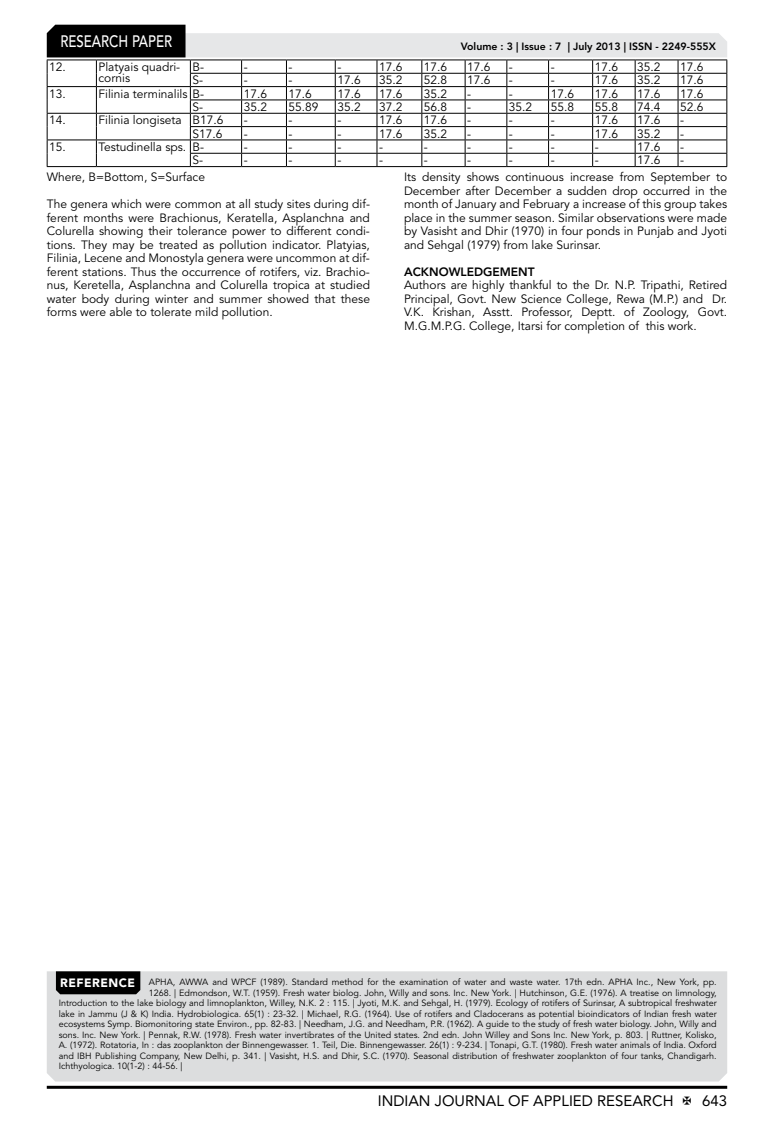
<style>
.page{position:relative;width:774px;height:1136px;background:#fff}
.page>*{position:absolute;margin:0;border:0;box-sizing:border-box;transform-origin:0 0}
.t1{font:500 16.5px "Avenir LT Std";color:#fff;scale:.8 1}
.t2{font:15px "Avenir LT Std";color:#000}
.t3{font:12px/13.5px "Avenir LT Std";color:#000;text-align:justify}
.t4{font:800 12px "Avenir LT Std";color:#000}
.t5{font:800 10.5px "Avenir LT Std";color:#000}
.t6{font:9px "Avenir LT Std";color:#000}
.s1{font-weight:900;font-size:12px;color:#fff}
</style>
<div class="page">
<hr style="left:47px;top:1085px;width:680px;height:3px;background:#000">
<svg style="left:47px;top:25px;width:680px;height:141px"></svg>
<hr style="left:47px;top:166px;width:49px;height:1px;background:#000">
<hr style="left:96px;top:166px;width:94px;height:1px;background:#000">
<hr style="left:190px;top:166px;width:52px;height:1px;background:#000">
<hr style="left:242px;top:166px;width:44px;height:1px;background:#000">
<hr style="left:286px;top:166px;width:49px;height:1px;background:#000">
<hr style="left:335px;top:166px;width:42px;height:1px;background:#000">
<hr style="left:377px;top:166px;width:45px;height:1px;background:#000">
<hr style="left:422px;top:166px;width:43px;height:1px;background:#000">
<hr style="left:465px;top:166px;width:42px;height:1px;background:#000">
<hr style="left:507px;top:166px;width:41px;height:1px;background:#000">
<hr style="left:548px;top:166px;width:45px;height:1px;background:#000">
<hr style="left:593px;top:166px;width:42px;height:1px;background:#000">
<hr style="left:635px;top:166px;width:43px;height:1px;background:#000">
<hr style="left:678px;top:166px;width:49px;height:1px;background:#000">
<div style="left:47px;top:971px;width:680px;height:110px;background:#dcddde"></div>
<div style="left:56px;top:971px;width:84px;height:23px;background:#000"></div>
<h1 class="t1" style="left:60px;top:32px;width:139px">RESEARCH PAPER</h1>
<p class="t5" style="left:461px;top:41px;width:257px">Volume : 3 | Issue : 7 | July 2013 | ISSN - 2249-555X</p>
<p class="t3" style="left:49px;top:61px;width:18px">12.</p>
<p class="t3" style="left:99px;top:62px;width:83px;line-height:10.5px">Platyais quadri&shy;cornis</p>
<p class="t3" style="left:192px;top:61px;width:13px">B-</p>
<p class="t3" style="left:244px;top:61px;width:5px">-</p>
<p class="t3" style="left:289px;top:61px;width:5px">-</p>
<p class="t3" style="left:337px;top:61px;width:5px">-</p>
<p class="t3" style="left:379px;top:61px;width:25px">17.6</p>
<p class="t3" style="left:424px;top:61px;width:25px">17.6</p>
<p class="t3" style="left:467px;top:61px;width:25px">17.6</p>
<p class="t3" style="left:509px;top:61px;width:5px">-</p>
<p class="t3" style="left:551px;top:61px;width:5px">-</p>
<p class="t3" style="left:595px;top:61px;width:25px">17.6</p>
<p class="t3" style="left:637px;top:61px;width:25px">35.2</p>
<p class="t3" style="left:680px;top:61px;width:25px">17.6</p>
<p class="t3" style="left:192px;top:74px;width:12px">S-</p>
<p class="t3" style="left:244px;top:74px;width:5px">-</p>
<p class="t3" style="left:289px;top:74px;width:5px">-</p>
<p class="t3" style="left:337px;top:74px;width:25px">17.6</p>
<p class="t3" style="left:379px;top:74px;width:25px">35.2</p>
<p class="t3" style="left:424px;top:74px;width:25px">52.8</p>
<p class="t3" style="left:467px;top:74px;width:25px">17.6</p>
<p class="t3" style="left:509px;top:74px;width:5px">-</p>
<p class="t3" style="left:551px;top:74px;width:5px">-</p>
<p class="t3" style="left:595px;top:74px;width:25px">17.6</p>
<p class="t3" style="left:637px;top:74px;width:25px">35.2</p>
<p class="t3" style="left:680px;top:74px;width:25px">17.6</p>
<p class="t3" style="left:49px;top:87px;width:18px">13.</p>
<p class="t3" style="left:99px;top:87px;width:107px">Filinia terminalils B-</p>
<p class="t3" style="left:244px;top:87px;width:25px">17.6</p>
<p class="t3" style="left:289px;top:87px;width:25px">17.6</p>
<p class="t3" style="left:337px;top:87px;width:25px">17.6</p>
<p class="t3" style="left:379px;top:87px;width:25px">17.6</p>
<p class="t3" style="left:424px;top:87px;width:25px">35.2</p>
<p class="t3" style="left:467px;top:87px;width:5px">-</p>
<p class="t3" style="left:509px;top:87px;width:5px">-</p>
<p class="t3" style="left:551px;top:87px;width:25px">17.6</p>
<p class="t3" style="left:595px;top:87px;width:25px">17.6</p>
<p class="t3" style="left:637px;top:87px;width:25px">17.6</p>
<p class="t3" style="left:680px;top:87px;width:25px">17.6</p>
<p class="t3" style="left:192px;top:101px;width:12px">S-</p>
<p class="t3" style="left:244px;top:101px;width:25px">35.2</p>
<p class="t3" style="left:289px;top:101px;width:32px">55.89</p>
<p class="t3" style="left:337px;top:101px;width:25px">35.2</p>
<p class="t3" style="left:379px;top:101px;width:25px">37.2</p>
<p class="t3" style="left:424px;top:101px;width:25px">56.8</p>
<p class="t3" style="left:467px;top:101px;width:5px">-</p>
<p class="t3" style="left:509px;top:101px;width:25px">35.2</p>
<p class="t3" style="left:551px;top:101px;width:25px">55.8</p>
<p class="t3" style="left:595px;top:101px;width:25px">55.8</p>
<p class="t3" style="left:637px;top:101px;width:25px">74.4</p>
<p class="t3" style="left:680px;top:101px;width:25px">52.6</p>
<p class="t3" style="left:49px;top:114px;width:18px">14.</p>
<p class="t3" style="left:99px;top:114px;width:126px">Filinia longiseta B17.6</p>
<p class="t3" style="left:244px;top:114px;width:5px">-</p>
<p class="t3" style="left:289px;top:114px;width:5px">-</p>
<p class="t3" style="left:337px;top:114px;width:5px">-</p>
<p class="t3" style="left:379px;top:114px;width:25px">17.6</p>
<p class="t3" style="left:424px;top:114px;width:25px">17.6</p>
<p class="t3" style="left:467px;top:114px;width:5px">-</p>
<p class="t3" style="left:509px;top:114px;width:5px">-</p>
<p class="t3" style="left:551px;top:114px;width:5px">-</p>
<p class="t3" style="left:595px;top:114px;width:25px">17.6</p>
<p class="t3" style="left:637px;top:114px;width:25px">17.6</p>
<p class="t3" style="left:680px;top:114px;width:5px">-</p>
<p class="t3" style="left:192px;top:127px;width:32px">S17.6</p>
<p class="t3" style="left:244px;top:127px;width:5px">-</p>
<p class="t3" style="left:289px;top:127px;width:5px">-</p>
<p class="t3" style="left:337px;top:127px;width:5px">-</p>
<p class="t3" style="left:379px;top:127px;width:25px">17.6</p>
<p class="t3" style="left:424px;top:127px;width:25px">35.2</p>
<p class="t3" style="left:467px;top:127px;width:5px">-</p>
<p class="t3" style="left:509px;top:127px;width:5px">-</p>
<p class="t3" style="left:551px;top:127px;width:5px">-</p>
<p class="t3" style="left:595px;top:127px;width:25px">17.6</p>
<p class="t3" style="left:637px;top:127px;width:25px">35.2</p>
<p class="t3" style="left:680px;top:127px;width:5px">-</p>
<p class="t3" style="left:49px;top:141px;width:18px">15.</p>
<p class="t3" style="left:99px;top:141px;width:107px">Testudinella sps. B-</p>
<p class="t3" style="left:244px;top:141px;width:5px">-</p>
<p class="t3" style="left:289px;top:141px;width:5px">-</p>
<p class="t3" style="left:337px;top:141px;width:5px">-</p>
<p class="t3" style="left:379px;top:141px;width:5px">-</p>
<p class="t3" style="left:424px;top:141px;width:5px">-</p>
<p class="t3" style="left:467px;top:141px;width:5px">-</p>
<p class="t3" style="left:509px;top:141px;width:5px">-</p>
<p class="t3" style="left:551px;top:141px;width:5px">-</p>
<p class="t3" style="left:595px;top:141px;width:5px">-</p>
<p class="t3" style="left:637px;top:141px;width:25px">17.6</p>
<p class="t3" style="left:680px;top:141px;width:5px">-</p>
<p class="t3" style="left:192px;top:154px;width:12px">S-</p>
<p class="t3" style="left:244px;top:154px;width:5px">-</p>
<p class="t3" style="left:289px;top:154px;width:5px">-</p>
<p class="t3" style="left:337px;top:154px;width:5px">-</p>
<p class="t3" style="left:379px;top:154px;width:5px">-</p>
<p class="t3" style="left:424px;top:154px;width:5px">-</p>
<p class="t3" style="left:467px;top:154px;width:5px">-</p>
<p class="t3" style="left:509px;top:154px;width:5px">-</p>
<p class="t3" style="left:551px;top:154px;width:5px">-</p>
<p class="t3" style="left:595px;top:154px;width:5px">-</p>
<p class="t3" style="left:637px;top:154px;width:25px">17.6</p>
<p class="t3" style="left:680px;top:154px;width:5px">-</p>
<p class="t3" style="left:47px;top:170px;width:160px">Where, B=Bottom, S=Surface</p>
<p class="t3" style="left:47px;top:197px;width:325px">The genera which were common at all study sites during dif&shy;ferent months were Brachionus, Keratella, Asplanchna and Colurella showing their tolerance power to different condi&shy;tions. They may be treated as pollution indicator. Platyias, Filinia, Lecene and Monostyla genera were uncommon at dif&shy;ferent stations. Thus the occurrence of rotifers, viz. Brachio&shy;nus, Keretella, Asplanchna and Colurella tropica at studied water body during winter and summer showed that these forms were able to tolerate mild pollution.</p>
<p class="t3" style="left:404px;top:170px;width:325px">Its density shows continuous increase from September to December after December a sudden drop occurred in the month of January and February a increase of this group takes place in the summer season. Similar observations were made by Vasisht and Dhir (1970) in four ponds in Punjab and Jyoti and Sehgal (1979) from lake Surinsar.</p>
<p class="t4" style="left:404px;top:264px;width:132px">ACKNOWLEDGEMENT</p>
<p class="t3" style="left:404px;top:278px;width:325px">Authors are highly thankful to the Dr. N.P. Tripathi, Retired Principal, Govt. New Science College, Rewa (M.P.) and Dr.<br>V.K. Krishan, Asstt. Professor, Deptt. of Zoology, Govt.<br>M.G.M.P.G. College, Itarsi for completion of this work.</p>
<p class="t6" style="left:60px;top:976px;width:658px"><span class="s1">REFERENCE</span> APHA, AWWA and WPCF (1989). Standard method for the examination of water and waste water. 17th edn. APHA Inc., New York, pp.</p>
<p class="t6" style="left:149px;top:987px;width:569px">1268. | Edmondson, W.T. (1959). Fresh water biolog. John, Willy and sons. Inc. New York. | Hutchinson, G.E. (1976). A treatise on limnology,</p>
<p class="t6" style="left:59px;top:997px;width:659px">Introduction to the lake biology and limnoplankton, Willey, N.K. 2 : 115. | Jyoti, M.K. and Sehgal, H. (1979). Ecology of rotifers of Surinsar, A subtropical freshwater</p>
<p class="t6" style="left:59px;top:1008px;width:660px">lake in Jammu (J &amp; K) India. Hydrobiologica. 65(1) : 23-32. | Michael, R.G. (1964). Use of rotifers and Cladocerans as potential bioindicators of Indian fresh water</p>
<p class="t6" style="left:59px;top:1018px;width:659px">ecosystems Symp. Biomonitoring state Environ., pp. 82-83. | Needham, J.G. and Needham, P.R. (1962). A guide to the study of fresh water biology. John, Willy and</p>
<p class="t6" style="left:59px;top:1029px;width:659px">sons. Inc. New York. | Pennak, R.W. (1978). Fresh water invertibrates of the United states. 2nd edn. John Willey and Sons Inc. New York, p. 803. | Ruttner, Kolisko,</p>
<p class="t6" style="left:59px;top:1039px;width:660px">A. (1972). Rotatoria, In : das zooplankton der Binnengewasser. 1. Teil, Die. Binnengewasser. 26(1) : 9-234. | Tonapi, G.T. (1980). Fresh water animals of India. Oxford</p>
<p class="t6" style="left:59px;top:1050px;width:660px">and IBH Publishing Company, New Delhi, p. 341. | Vasisht, H.S. and Dhir, S.C. (1970). Seasonal distribution of freshwater zooplankton of four tanks, Chandigarh.</p>
<p class="t6" style="left:59px;top:1060px;width:125px">Ichthyologica. 10(1-2) : 44-56. |</p>
<p class="t2" style="left:378px;top:1091px;width:297px">INDIAN JOURNAL OF APPLIED RESEARCH</p>
<p class="t2" style="left:702px;top:1091px;width:27px">643</p>
</div>
